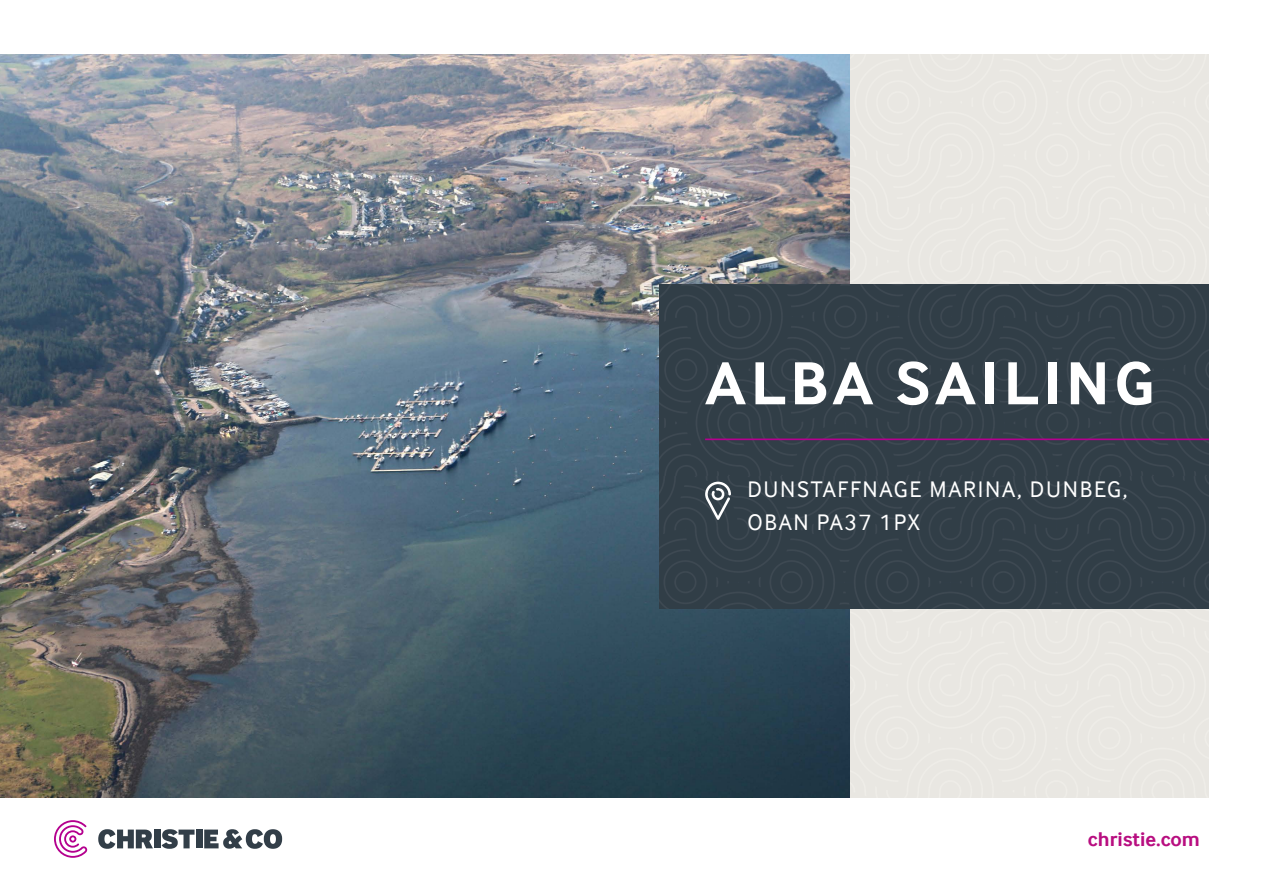
<style>
.page{position:relative;width:1263px;height:893px;background:#fff}
.page>*{position:absolute;margin:0;border:0;box-sizing:border-box;transform-origin:0 0}
.t1{font:700 63px "Inter Face";letter-spacing:.075em;color:#fff}
.t2{font:23.25px/33.2px "Inter Face";letter-spacing:.075em;color:#fff}
.t3{font:700 20.4px "Inter Face";color:#b80e80}
</style>
<div class="page">
<img style="left:0;top:54px;width:1209px;height:744px">
<svg style="left:54px;top:820px;width:33px;height:38px"></svg>
<svg style="left:98px;top:829px;width:55px;height:20px"></svg>
<div style="left:154px;top:830px;width:6px;height:18px;background:#323e48"></div>
<svg style="left:162px;top:829px;width:33px;height:20px"></svg>
<div style="left:196px;top:830px;width:6px;height:18px;background:#323e48"></div>
<svg style="left:204px;top:829px;width:78px;height:20px"></svg>
<img style="left:659px;top:284px;width:550px;height:325px">
<hr style="left:705px;top:438px;width:504px;height:2px;background:#b4008e">
<svg style="left:705px;top:482px;width:26px;height:38px"></svg>
<h1 class="t1" style="left:705px;top:347px;width:450px">ALBA SAILING</h1>
<p class="t2" style="left:747px;top:473px;width:382px">DUNSTAFFNAGE MARINA, DUNBEG,<br>OBAN PA37 1PX</p>
<p class="t3" style="left:1088px;top:827px;width:114px">christie.com</p>
</div>
